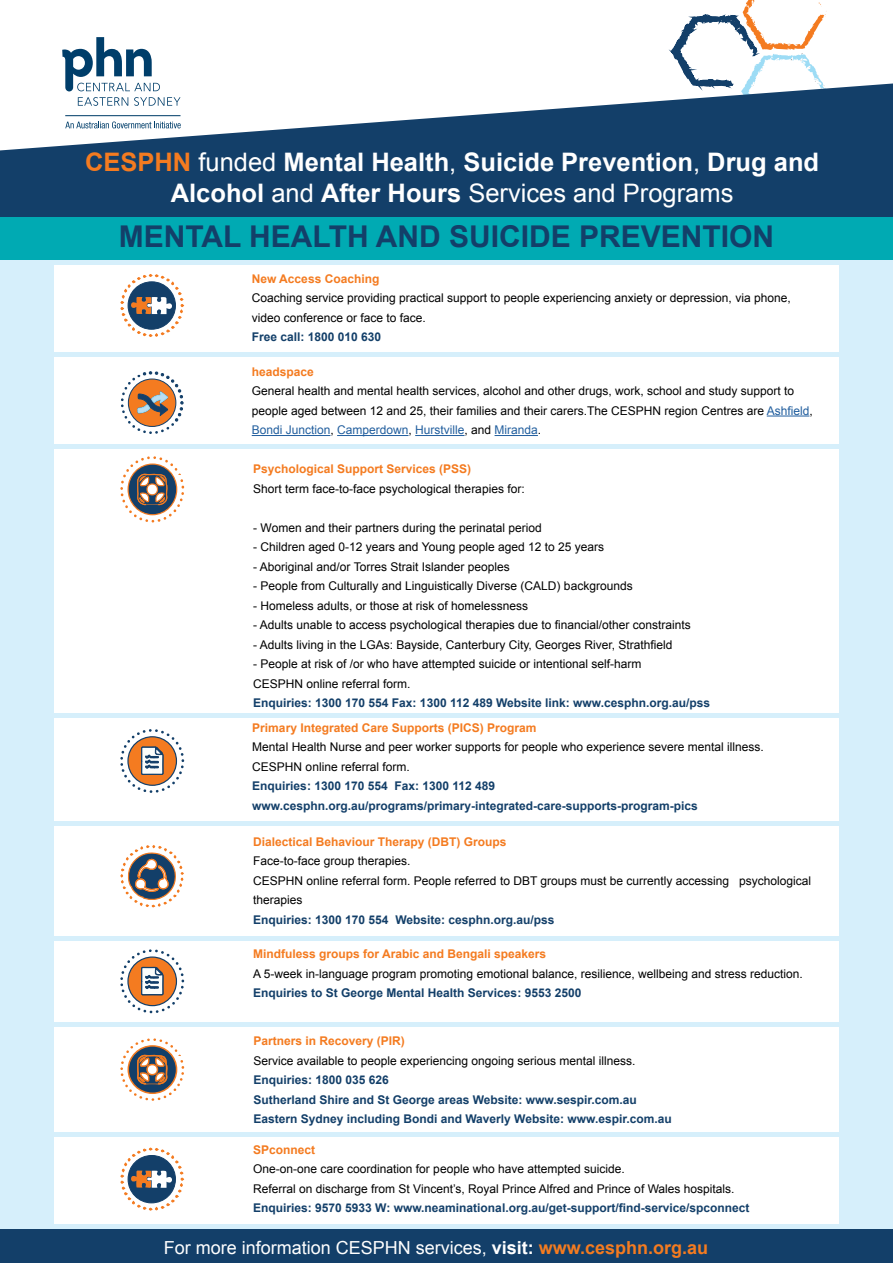
<style>
.page{position:relative;width:893px;height:1263px;background:#fff}
.page>*{position:absolute;margin:0;border:0;box-sizing:border-box;transform-origin:0 0}
.t1{font:700 30px "Arial";color:#133f69}
.t2{font:700 25.5px/30.6px "Arial";color:#fff;text-align:center}
.t3{font:18px "Arial";color:#fff}
.t4{font:12px/19.5px "Arial";color:#000}
.t5{font:700 12px/19.5px "Arial";color:#133f69}
.t6{font:700 12px "Arial";color:#f47b20}
.s1{color:#f47b20}
.s2{font-weight:400}
.s3{color:#215e9e}
.s4{font-weight:700}
.s5{font-weight:700;color:#f47b20}
</style>
<div class="page">
<div style="left:0;top:239px;width:893px;height:1024px;background:#d6effb"></div>
<svg style="left:668px;top:0;width:159px;height:83px"></svg>
<svg style="left:62px;top:37px;width:95px;height:46px"></svg>
<svg style="left:0;top:83px;width:893px;height:134px;fill:#133f69"></svg>
<div style="left:54px;top:265px;width:785px;height:86px;background:#fff"></div>
<div style="left:54px;top:357px;width:785px;height:86px;background:#fff"></div>
<div style="left:54px;top:449px;width:785px;height:264px;background:#fff"></div>
<hr style="left:767px;top:416px;width:42px;height:1px;background:#215e9e">
<hr style="left:252px;top:435px;width:78px;height:1px;background:#215e9e">
<hr style="left:337px;top:435px;width:71px;height:1px;background:#215e9e">
<hr style="left:415px;top:435px;width:49px;height:1px;background:#215e9e">
<hr style="left:495px;top:435px;width:43px;height:1px;background:#215e9e">
<svg style="left:120px;top:371px;width:64px;height:152px"></svg>
<div style="left:54px;top:718px;width:785px;height:102px;background:#fff"></div>
<svg style="left:121px;top:274px;width:63px;height:63px"></svg>
<svg style="left:120px;top:729px;width:64px;height:64px"></svg>
<div style="left:54px;top:826px;width:785px;height:109px;background:#fff"></div>
<svg style="left:120px;top:845px;width:64px;height:62px"></svg>
<div style="left:54px;top:941px;width:785px;height:80px;background:#fff"></div>
<svg style="left:120px;top:949px;width:64px;height:64px"></svg>
<div style="left:0;top:217px;width:893px;height:42px;background:#00aab3"></div>
<div style="left:54px;top:1027px;width:785px;height:104px;background:#fff"></div>
<div style="left:54px;top:1137px;width:785px;height:87px;background:#fff"></div>
<svg style="left:120px;top:1038px;width:64px;height:173px"></svg>
<div style="left:0;top:1229px;width:893px;height:34px;background:#133f69"></div>
<h2 class="t2" style="left:85px;top:148px;width:736px"><span class="s1">CESPHN</span> <span class="s2">funded</span> Mental Health<span class="s2">,</span> Suicide Prevention<span class="s2">,</span> Drug and<br>Alcohol <span class="s2">and</span> After Hours <span class="s2">Services and Programs</span></h2>
<h1 class="t1" style="left:119px;top:217px;width:657px">MENTAL HEALTH AND SUICIDE PREVENTION</h1>
<p class="t6" style="left:252px;top:271px;width:129px">New Access Coaching</p>
<p class="t4" style="left:252px;top:288px;width:540px">Coaching service providing practical support to people experiencing anxiety or depression, via phone, video conference or face to face.</p>
<p class="t5" style="left:252px;top:328px;width:131px">Free call: 1800 010 630</p>
<p class="t6" style="left:252px;top:364px;width:64px">headspace</p>
<p class="t4" style="left:252px;top:381px;width:563px">General health and mental health services, alcohol and other drugs, work, school and study support to people aged between 12 and 25, their families and their carers.The CESPHN region Centres are <span class="s3">Ashfield</span>,<br><span class="s3">Bondi Junction</span>, <span class="s3">Camperdown</span>, <span class="s3">Hurstville</span>, and <span class="s3">Miranda</span>.</p>
<p class="t6" style="left:253px;top:461px;width:220px">Psychological Support Services (PSS)</p>
<p class="t4" style="left:253px;top:479px;width:273px">Short term face-to-face psychological therapies for:</p>
<p class="t4" style="left:253px;top:518px;width:290px">- Women and their partners during the perinatal period</p>
<p class="t4" style="left:253px;top:537px;width:352px">- Children aged 0-12 years and Young people aged 12 to 25 years</p>
<p class="t4" style="left:253px;top:557px;width:258px">- Aboriginal and/or Torres Strait Islander peoples</p>
<p class="t4" style="left:253px;top:576px;width:381px">- People from Culturally and Linguistically Diverse (CALD) backgrounds</p>
<p class="t4" style="left:253px;top:596px;width:276px">- Homeless adults, or those at risk of homelessness</p>
<p class="t4" style="left:253px;top:615px;width:439px">- Adults unable to access psychological therapies due to financial/other constraints</p>
<p class="t4" style="left:253px;top:635px;width:421px">- Adults living in the LGAs: Bayside, Canterbury City, Georges River, Strathfield</p>
<p class="t4" style="left:253px;top:654px;width:390px">- People at risk of /or who have attempted suicide or intentional self-harm<br>CESPHN online referral form.</p>
<p class="t5" style="left:253px;top:693px;width:458px">Enquiries: 1300 170 554 Fax: 1300 112 489 Website link: www.cesphn.org.au/pss</p>
<p class="t6" style="left:252px;top:720px;width:286px">Primary Integrated Care Supports (PICS) Program</p>
<p class="t4" style="left:252px;top:737px;width:513px">Mental Health Nurse and peer worker supports for people who experience severe mental illness.<br>CESPHN online referral form.</p>
<p class="t5" style="left:252px;top:777px;width:447px">Enquiries: 1300 170 554 Fax: 1300 112 489 www.cesphn.org.au/programs/primary-integrated-care-supports-program-pics</p>
<p class="t6" style="left:253px;top:833px;width:255px">Dialectical Behaviour Therapy (DBT) Groups</p>
<p class="t4" style="left:253px;top:851px;width:559px">Face-to-face group therapies.<br>CESPHN online referral form. People referred to DBT groups must be currently accessing psychological therapies</p>
<p class="t5" style="left:253px;top:910px;width:303px">Enquiries: 1300 170 554 Website: cesphn.org.au/pss</p>
<p class="t6" style="left:253px;top:946px;width:294px">Mindfuless groups for Arabic and Bengali speakers</p>
<p class="t4" style="left:253px;top:964px;width:551px">A 5-week in-language program promoting emotional balance, resilience, wellbeing and stress reduction.</p>
<p class="t5" style="left:253px;top:984px;width:330px">Enquiries to St George Mental Health Services: 9553 2500</p>
<p class="t6" style="left:253px;top:1033px;width:153px">Partners in Recovery (PIR)</p>
<p class="t4" style="left:253px;top:1051px;width:384px">Service available to people experiencing ongoing serious mental illness.</p>
<p class="t5" style="left:253px;top:1070px;width:420px">Enquiries: 1800 035 626<br>Sutherland Shire and St George areas Website: www.sespir.com.au<br>Eastern Sydney including Bondi and Waverly Website: www.espir.com.au</p>
<p class="t6" style="left:253px;top:1141px;width:64px">SPconnect</p>
<p class="t4" style="left:253px;top:1159px;width:483px">One-on-one care coordination for people who have attempted suicide.<br>Referral on discharge from St Vincent’s, Royal Prince Alfred and Prince of Wales hospitals.</p>
<p class="t5" style="left:253px;top:1198px;width:498px">Enquiries: 9570 5933 W: www.neaminational.org.au/get-support/find-service/spconnect</p>
<h3 class="t3" style="left:164px;top:1235px;width:546px">For more information CESPHN services, <span class="s4">visit:</span> <span class="s5">www.cesphn.org.au</span></h3>
</div>
